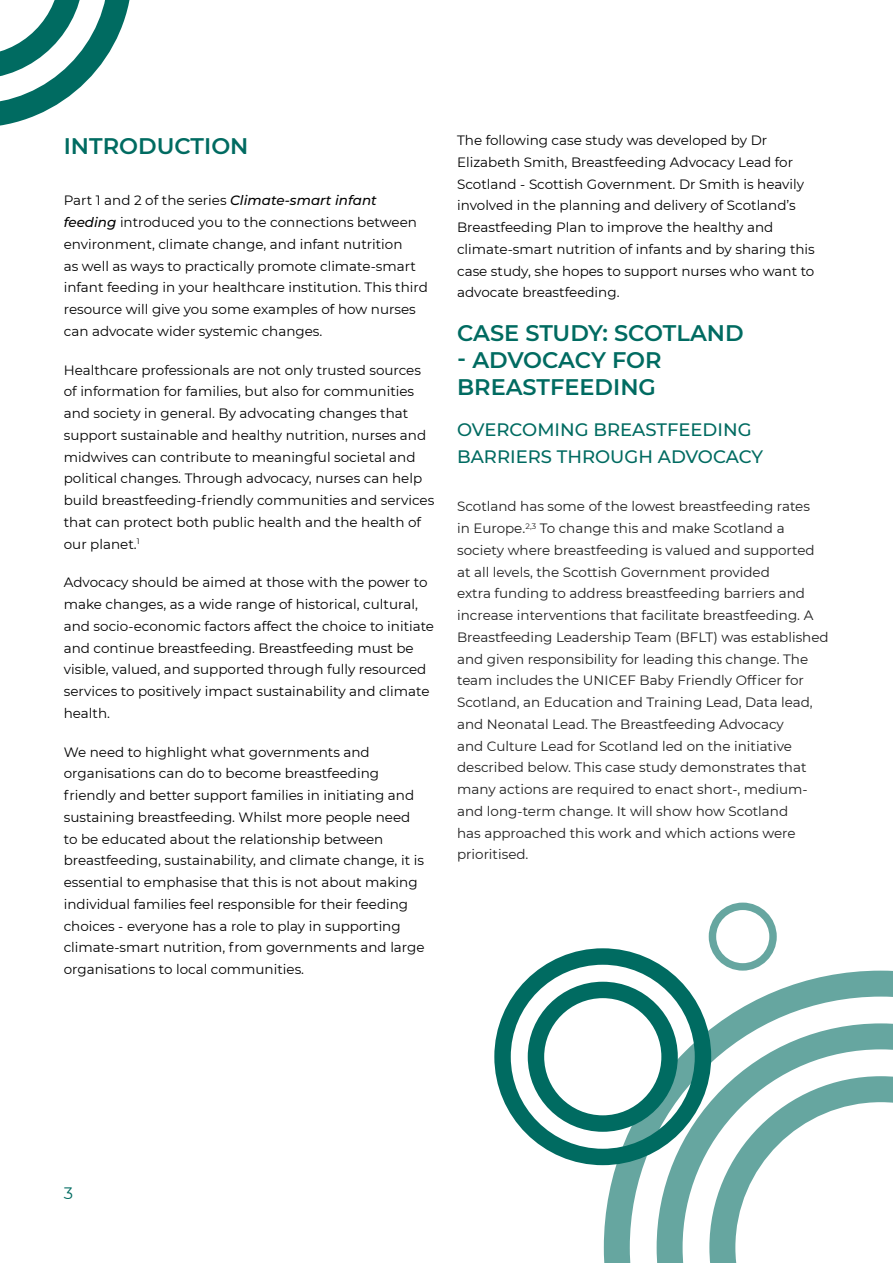
<style>
.page{position:relative;width:893px;height:1263px;background:#fff}
.page>*{position:absolute;margin:0;border:0;box-sizing:border-box;transform-origin:0 0}
.t1{font:600 22.5px/27px "Montserrat";color:#006b61}
.t2{font:500 18px/27.8px "Montserrat";color:#006b61}
.t3{font:16.5px "Montserrat";color:#006b61}
.t4{font:13.5px/21.8px "Montserrat";color:#000}
.t5{font:13.5px/21.8px "Montserrat";color:#1e1e1e}
.s1{font-weight:500;font-style:italic}
</style>
<div class="page">
<svg style="left:0;top:0;width:130px;height:126px"></svg>
<svg style="left:709px;top:902px;width:68px;height:69px"></svg>
<svg style="left:604px;top:971px;width:289px;height:292px"></svg>
<svg style="left:657px;top:1023px;width:236px;height:240px"></svg>
<svg style="left:709px;top:1076px;width:184px;height:187px"></svg>
<svg style="left:494px;top:948px;width:217px;height:217px"></svg>
<svg style="left:528px;top:982px;width:150px;height:150px"></svg>
<h1 class="t1" style="left:64px;top:131px;width:186px">INTRODUCTION</h1>
<p class="t4" style="left:64px;top:189px;width:366px">Part 1 and 2 of the series <span class="s1">Climate-smart infant feeding</span> introduced you to the connections between environment, climate change, and infant nutrition<br>as well as ways to practically promote climate-smart infant feeding in your healthcare institution. This third resource will give you some examples of how nurses can advocate wider systemic changes.</p>
<p class="t4" style="left:64px;top:358px;width:372px">Healthcare professionals are not only trusted sources of information for families, but also for communities and society in general. By advocating changes that support sustainable and healthy nutrition, nurses and midwives can contribute to meaningful societal and political changes. Through advocacy, nurses can help build breastfeeding-friendly communities and services that can protect both public health and the health of our planet.<sup>1</sup></p>
<p class="t4" style="left:64px;top:571px;width:372px">Advocacy should be aimed at those with the power to make changes, as a wide range of historical, cultural, and socio-economic factors affect the choice to initiate and continue breastfeeding. Breastfeeding must be visible, valued, and supported through fully resourced services to positively impact sustainability and climate health.</p>
<p class="t4" style="left:64px;top:740px;width:362px">We need to highlight what governments and organisations can do to become breastfeeding friendly and better support families in initiating and sustaining breastfeeding. Whilst more people need to be educated about the relationship between breastfeeding, sustainability, and climate change, it is essential to emphasise that this is not about making individual families feel responsible for their feeding choices - everyone has a role to play in supporting climate-smart nutrition, from governments and large organisations to local communities.</p>
<p class="t4" style="left:457px;top:129px;width:359px">The following case study was developed by Dr Elizabeth Smith, Breastfeeding Advocacy Lead for Scotland - Scottish Government. Dr Smith is heavily involved in the planning and delivery of Scotland’s Breastfeeding Plan to improve the healthy and climate-smart nutrition of infants and by sharing this case study, she hopes to support nurses who want to advocate breastfeeding.</p>
<h1 class="t1" style="left:457px;top:319px;width:288px">CASE STUDY: SCOTLAND</h1>
<h1 class="t1" style="left:457px;top:346px;width:206px">- ADVOCACY FOR<br>BREASTFEEDING</h1>
<h2 class="t2" style="left:457px;top:415px;width:308px">OVERCOMING BREASTFEEDING<br>BARRIERS THROUGH ADVOCACY</h2>
<p class="t5" style="left:457px;top:495px;width:373px">Scotland has some of the lowest breastfeeding rates<br>in Europe.<sup>2,3</sup> To change this and make Scotland a society where breastfeeding is valued and supported at all levels, the Scottish Government provided<br>extra funding to address breastfeeding barriers and increase interventions that facilitate breastfeeding. A Breastfeeding Leadership Team (BFLT) was established and given responsibility for leading this change. The team includes the UNICEF Baby Friendly Officer for Scotland, an Education and Training Lead, Data lead, and Neonatal Lead. The Breastfeeding Advocacy<br>and Culture Lead for Scotland led on the initiative described below. This case study demonstrates that many actions are required to enact short-, medium&shy;and long-term change. It will show how Scotland<br>has approached this work and which actions were prioritised.</p>
<p class="t3" style="left:64px;top:1182px;width:11px">3</p>
</div>
